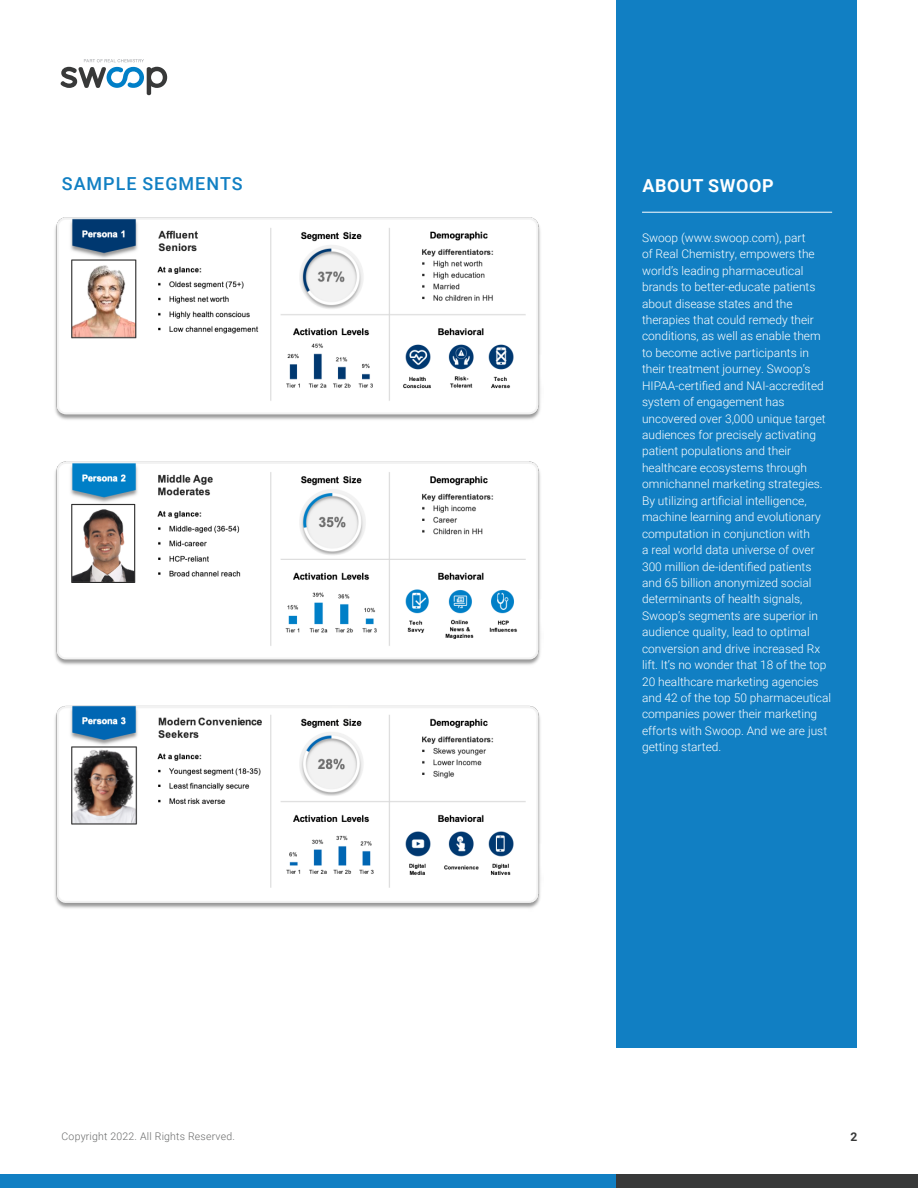
<style>
.page{position:relative;width:918px;height:1188px;background:#fff}
.page>*{position:absolute;margin:0;border:0;box-sizing:border-box;transform-origin:0 0}
.t1{font:500 18px "Roboto";letter-spacing:.055em;color:#117fc3}
.t2{font:700 18px "Roboto";letter-spacing:.035em;color:#fff}
.t3{font:300 12px/16.5px "Roboto";color:#fff}
.t4{font:700 12px "Roboto";color:#383939}
.t5{font:300 10.5px "Roboto";letter-spacing:.02em;color:#6a6b6b}
</style>
<div class="page">
<svg style="left:60px;top:59px;width:107px;height:36px"></svg>
<div style="left:617px;top:0;width:240px;height:1048px;background:#117fc3"></div>
<div style="left:0;top:1174px;width:635px;height:14px;background:#117fc3"></div>
<div style="left:617px;top:1174px;width:301px;height:14px;background:#383939"></div>
<hr style="left:642px;top:212px;width:190px;height:1px;background:#fff">
<img style="left:55px;top:217px;width:486px;height:203px">
<img style="left:55px;top:461px;width:486px;height:204px">
<img style="left:55px;top:705px;width:486px;height:204px">
<h1 class="t1" style="left:62px;top:171px;width:182px">SAMPLE SEGMENTS</h1>
<p class="t5" style="left:62px;top:1129px;width:175px">Copyright 2022. All Rights Reserved.</p>
<h1 class="t2" style="left:642px;top:173px;width:133px">ABOUT SWOOP</h1>
<p class="t3" style="left:642px;top:229px;width:191px">Swoop (www.swoop.com), part<br>of Real Chemistry, empowers the world’s leading pharmaceutical brands to better-educate patients about disease states and the therapies that could remedy their conditions, as well as enable them to become active participants in their treatment journey. Swoop’s HIPAA-certified and NAI-accredited system of engagement has uncovered over 3,000 unique target audiences for precisely activating patient populations and their healthcare ecosystems through omnichannel marketing strategies.<br>By utilizing artificial intelligence, machine learning and evolutionary computation in conjunction with<br>a real world data universe of over 300 million de-identified patients and 65 billion anonymized social determinants of health signals, Swoop’s segments are superior in audience quality, lead to optimal conversion and drive increased Rx lift. It’s no wonder that 18 of the top 20 healthcare marketing agencies and 42 of the top 50 pharmaceutical companies power their marketing efforts with Swoop. And we are just getting started.</p>
<p class="t4" style="left:850px;top:1128px;width:8px">2</p>
</div>
